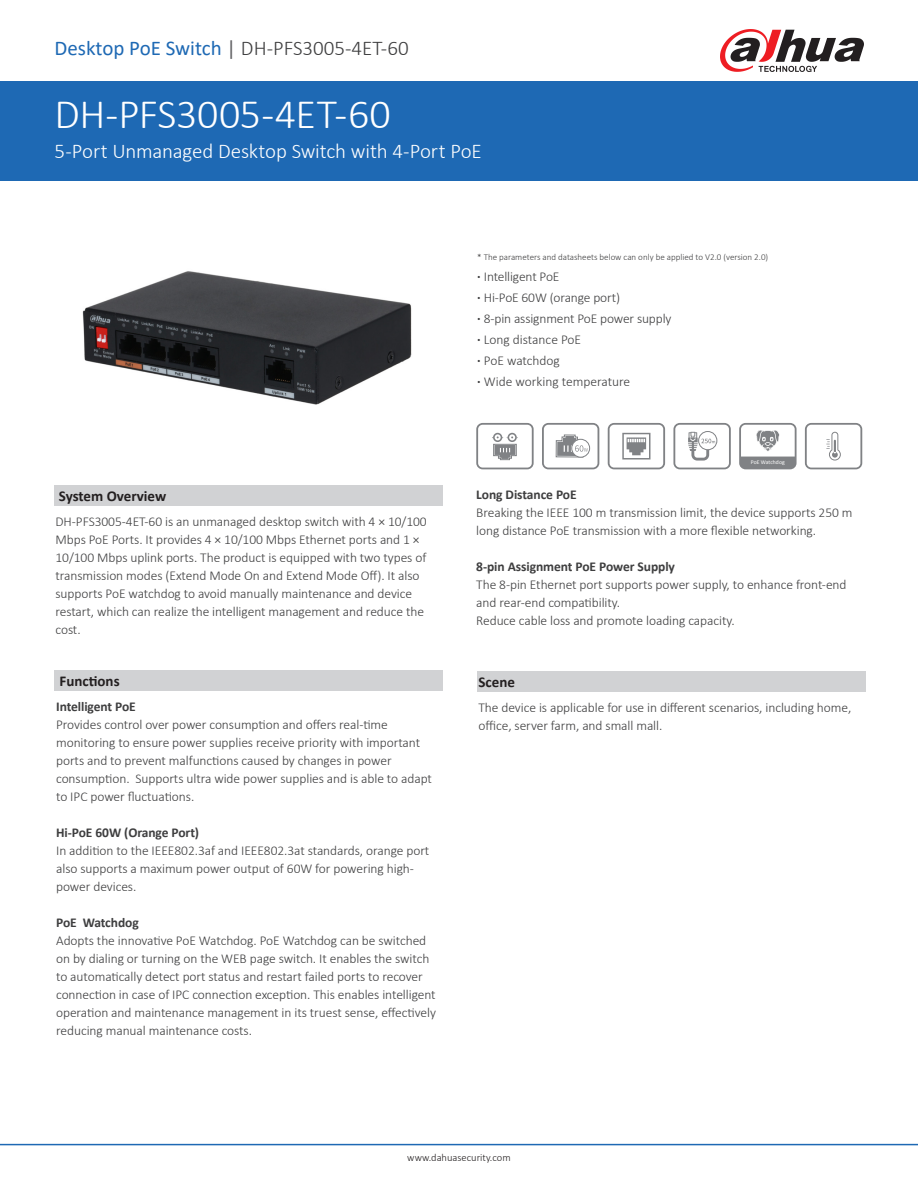
<style>
.page{position:relative;width:918px;height:1188px;background:#fff}
.page>*{position:absolute;margin:0;border:0;box-sizing:border-box;transform-origin:0 0}
.t1{font:300 42px "Calibri";letter-spacing:-.01em;color:#fff}
.t2{font:300 21px "Calibri";letter-spacing:-.01em;color:#fff}
.t3{font:300 21px "Calibri";color:#3e3e3f}
.t4{font:700 15px "Calibri";color:#231f20}
.t5{font:300 13.5px/18px "Calibri";letter-spacing:-.005em;color:#3e3e3f}
.t6{font:700 13.5px "Calibri";letter-spacing:-.005em;color:#3e3e3f}
.t7{font:300 10.5px "Calibri";color:#231f20}
.t8{font:300 9px "Calibri";color:#3e3e3f}
.t9{font:5.85px "Calibri";color:#fff}
.s1{font-weight:400;color:#1e69b4}
.s2{font-weight:400;color:#636366}
.s3{font-weight:700}
</style>
<div class="page">
<div style="left:0;top:81px;width:918px;height:100px;background:#1e69b4"></div>
<hr style="left:0;top:1144px;width:918px;height:1px;background:#1e69b4">
<svg style="left:720px;top:29px;width:144px;height:43px"></svg>
<img style="left:82px;top:271px;width:330px;height:134px">
<div style="left:54px;top:486px;width:389px;height:20px;background:#d1d2d4"></div>
<div style="left:54px;top:670px;width:389px;height:21px;background:#d1d2d4"></div>
<div style="left:477px;top:671px;width:389px;height:21px;background:#d1d2d4"></div>
<svg style="left:476px;top:423px;width:58px;height:46px"></svg>
<svg style="left:542px;top:423px;width:57px;height:46px"></svg>
<svg style="left:739px;top:423px;width:58px;height:46px"></svg>
<svg style="left:673px;top:423px;width:58px;height:46px"></svg>
<svg style="left:805px;top:423px;width:57px;height:46px"></svg>
<svg style="left:608px;top:423px;width:57px;height:46px"></svg>
<p class="t3" style="left:55px;top:35px;width:356px"><span class="s1">Desktop PoE Switch</span> <span class="s2">|</span> DH-PFS3005-4ET-60</p>
<p class="t1" style="left:55px;top:88px;width:338px">DH-PFS3005-4ET-60</p>
<p class="t2" style="left:55px;top:138px;width:429px">5-Port Unmanaged Desktop Switch with 4-Port PoE</p>
<p class="t8" style="left:477px;top:252px;width:293px">* The parameters and datasheets below can only be applied to V2.0 (version 2.0)</p>
<p class="t5" style="left:477px;top:268px;width:84px"><span class="s3">·</span> Intelligent PoE</p>
<p class="t5" style="left:477px;top:289px;width:144px"><span class="s3">·</span> Hi-PoE 60W (orange port)</p>
<p class="t5" style="left:477px;top:310px;width:196px"><span class="s3">·</span> 8-pin assignment PoE power supply</p>
<p class="t5" style="left:477px;top:331px;width:106px"><span class="s3">·</span> Long distance PoE</p>
<p class="t5" style="left:477px;top:352px;width:84px"><span class="s3">·</span> PoE watchdog</p>
<p class="t5" style="left:477px;top:373px;width:155px"><span class="s3">·</span> Wide working temperature</p>
<p class="t4" style="left:59px;top:486px;width:109px">System Overview</p>
<p class="t5" style="left:56px;top:512px;width:373px">DH-PFS3005-4ET-60 is an unmanaged desktop switch with 4 × 10/100<br>Mbps PoE Ports. It provides 4 × 10/100 Mbps Ethernet ports and 1 × 10/100 Mbps uplink ports. The product is equipped with two types of transmission modes (Extend Mode On and Extend Mode Off). It also supports PoE watchdog to avoid manually maintenance and device restart, which can realize the intelligent management and reduce the cost.</p>
<p class="t4" style="left:60px;top:670px;width:62px">Functions</p>
<p class="t6" style="left:56px;top:697px;width:81px">Intelligent PoE</p>
<p class="t5" style="left:56px;top:716px;width:377px">Provides control over power consumption and offers real-time monitoring to ensure power supplies receive priority with important ports and to prevent malfunctions caused by changes in power consumption. Supports ultra wide power supplies and is able to adapt to IPC power fluctuations.</p>
<p class="t6" style="left:56px;top:823px;width:145px">Hi-PoE 60W (Orange Port)</p>
<p class="t5" style="left:56px;top:842px;width:375px">In addition to the IEEE802.3af and IEEE802.3at standards, orange port also supports a maximum power output of 60W for powering high&shy;power devices.</p>
<p class="t6" style="left:56px;top:913px;width:84px">PoE Watchdog</p>
<p class="t5" style="left:56px;top:932px;width:381px">Adopts the innovative PoE Watchdog. PoE Watchdog can be switched on by dialing or turning on the WEB page switch. It enables the switch to automatically detect port status and restart failed ports to recover connection in case of IPC connection exception. This enables intelligent operation and maintenance management in its truest sense, effectively reducing manual maintenance costs.</p>
<p class="t9" style="left:751px;top:459px;width:35px">PoE Watchdog</p>
<p class="t6" style="left:476px;top:485px;width:102px">Long Distance PoE</p>
<p class="t5" style="left:476px;top:504px;width:378px">Breaking the IEEE 100 m transmission limit, the device supports 250 m long distance PoE transmission with a more flexible networking.</p>
<p class="t6" style="left:476px;top:557px;width:200px">8-pin Assignment PoE Power Supply</p>
<p class="t5" style="left:476px;top:576px;width:372px">The 8-pin Ethernet port supports power supply, to enhance front-end and rear-end compatibility.</p>
<p class="t5" style="left:476px;top:612px;width:260px">Reduce cable loss and promote loading capacity.</p>
<p class="t4" style="left:478px;top:671px;width:38px">Scene</p>
<p class="t5" style="left:478px;top:698px;width:374px">The device is applicable for use in different scenarios, including home, office, server farm, and small mall.</p>
<p class="t7" style="left:407px;top:1151px;width:105px">www.dahuasecurity.com</p>
</div>
